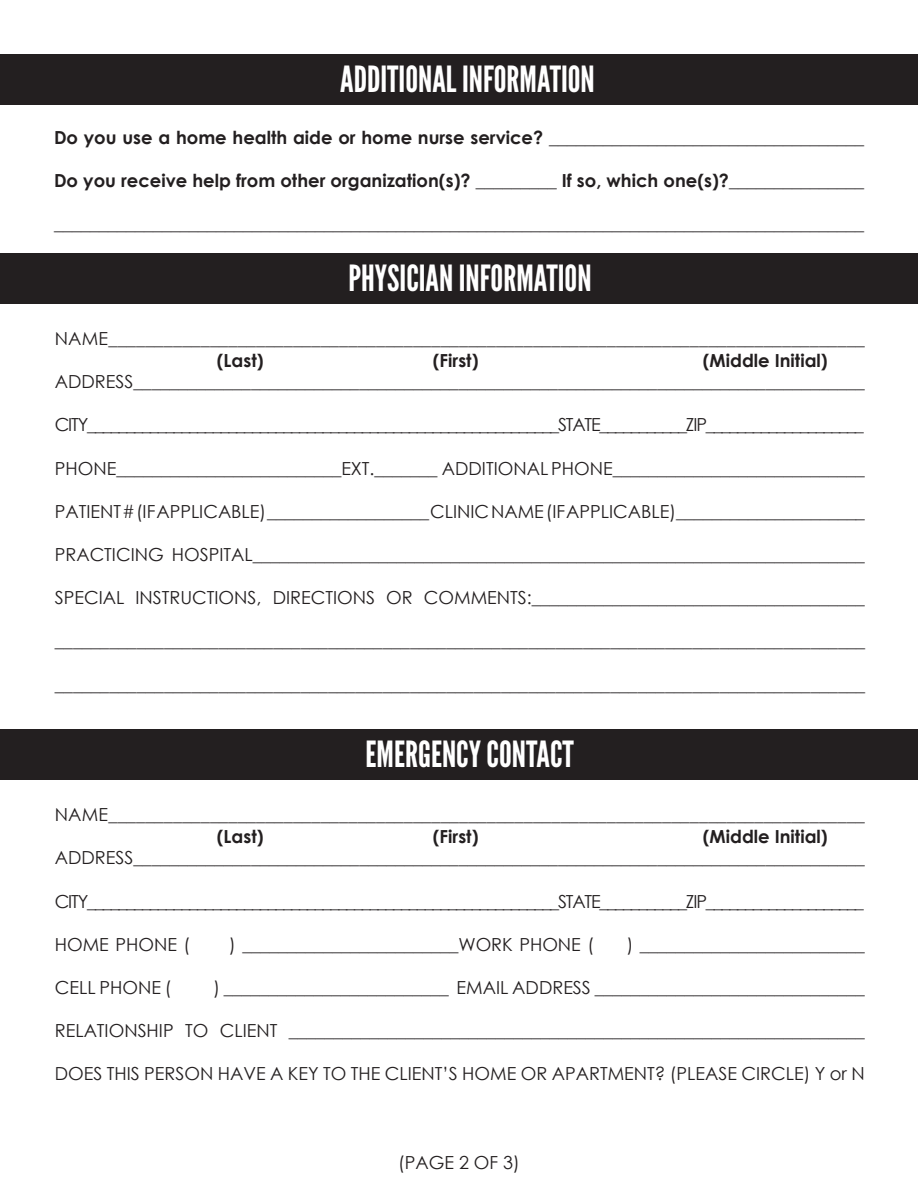
<style>
.page{position:relative;width:918px;height:1188px;background:#fff}
.page>*{position:absolute;margin:0;border:0;box-sizing:border-box;transform-origin:0 0}
.t1{font:36px "League Gothic";color:#fff}
.t2{font:18px "Century Gothic";color:#231f20}
.t3{font:700 18px "Century Gothic";color:#231f20}
.t4{font:18px "Century Gothic";letter-spacing:-.065em;color:#231f20}
</style>
<div class="page">
<div style="left:0;top:54px;width:918px;height:50px;background:#231f20"></div>
<div style="left:0;top:253px;width:918px;height:50px;background:#231f20"></div>
<div style="left:0;top:729px;width:918px;height:50px;background:#231f20"></div>
<p class="t1" style="left:340px;top:58px;width:256px">ADDITIONAL INFORMATION</p>
<p class="t3" style="left:54px;top:124px;width:811px">Do you use a home health aide or home nurse service? ___________________________________</p>
<p class="t3" style="left:54px;top:167px;width:812px">Do you receive help from other organization(s)? _________ If so, which one(s)?_______________</p>
<p class="t3" style="left:54px;top:210px;width:811px">__________________________________________________________________________________________</p>
<p class="t1" style="left:349px;top:256px;width:244px">PHYSICIAN INFORMATION</p>
<p class="t2" style="left:55px;top:326px;width:812px">NAME__________________________________________________________________________________</p>
<p class="t3" style="left:217px;top:346px;width:48px">(Last)</p>
<p class="t3" style="left:433px;top:346px;width:47px">(First)</p>
<p class="t3" style="left:703px;top:346px;width:126px">(Middle Initial)</p>
<p class="t2" style="left:55px;top:369px;width:812px">ADDRESS_________________________________________________________________________________</p>
<p class="t4" style="left:55px;top:412px;width:811px">CITY____________________________________________________________STATE___________ZIP____________________</p>
<p class="t2" style="left:55px;top:456px;width:812px">PHONE_________________________EXT._______ ADDITIONAL PHONE____________________________</p>
<p class="t2" style="left:55px;top:499px;width:812px">PATIENT # (IF APPLICABLE) __________________ CLINIC NAME (IF APPLICABLE)_____________________</p>
<p class="t2" style="left:55px;top:542px;width:812px">PRACTICING HOSPITAL____________________________________________________________________</p>
<p class="t2" style="left:55px;top:585px;width:812px">SPECIAL INSTRUCTIONS, DIRECTIONS OR COMMENTS:_____________________________________</p>
<p class="t2" style="left:55px;top:628px;width:812px">_________________________________________________________________________________________</p>
<p class="t2" style="left:55px;top:672px;width:812px">_________________________________________________________________________________________</p>
<p class="t1" style="left:366px;top:733px;width:210px">EMERGENCY CONTACT</p>
<p class="t2" style="left:55px;top:802px;width:812px">NAME__________________________________________________________________________________</p>
<p class="t3" style="left:217px;top:823px;width:48px">(Last)</p>
<p class="t3" style="left:433px;top:823px;width:47px">(First)</p>
<p class="t3" style="left:703px;top:823px;width:126px">(Middle Initial)</p>
<p class="t2" style="left:55px;top:845px;width:812px">ADDRESS_________________________________________________________________________________</p>
<p class="t4" style="left:55px;top:888px;width:811px">CITY____________________________________________________________STATE___________ZIP____________________</p>
<p class="t2" style="left:55px;top:932px;width:137px">HOME PHONE (</p>
<p class="t2" style="left:229px;top:932px;width:366px">) ________________________WORK PHONE (</p>
<p class="t2" style="left:627px;top:932px;width:240px">) _________________________</p>
<p class="t2" style="left:55px;top:975px;width:118px">CELL PHONE (</p>
<p class="t2" style="left:214px;top:975px;width:653px">) _________________________ EMAIL ADDRESS ______________________________</p>
<p class="t2" style="left:55px;top:1018px;width:812px">RELATIONSHIP TO CLIENT ________________________________________________________________</p>
<p class="t2" style="left:55px;top:1061px;width:812px">DOES THIS PERSON HAVE A KEY TO THE CLIENT’S HOME OR APARTMENT? (PLEASE CIRCLE) Y or N</p>
<p class="t2" style="left:398px;top:1150px;width:123px">(PAGE 2 OF 3)</p>
</div>
